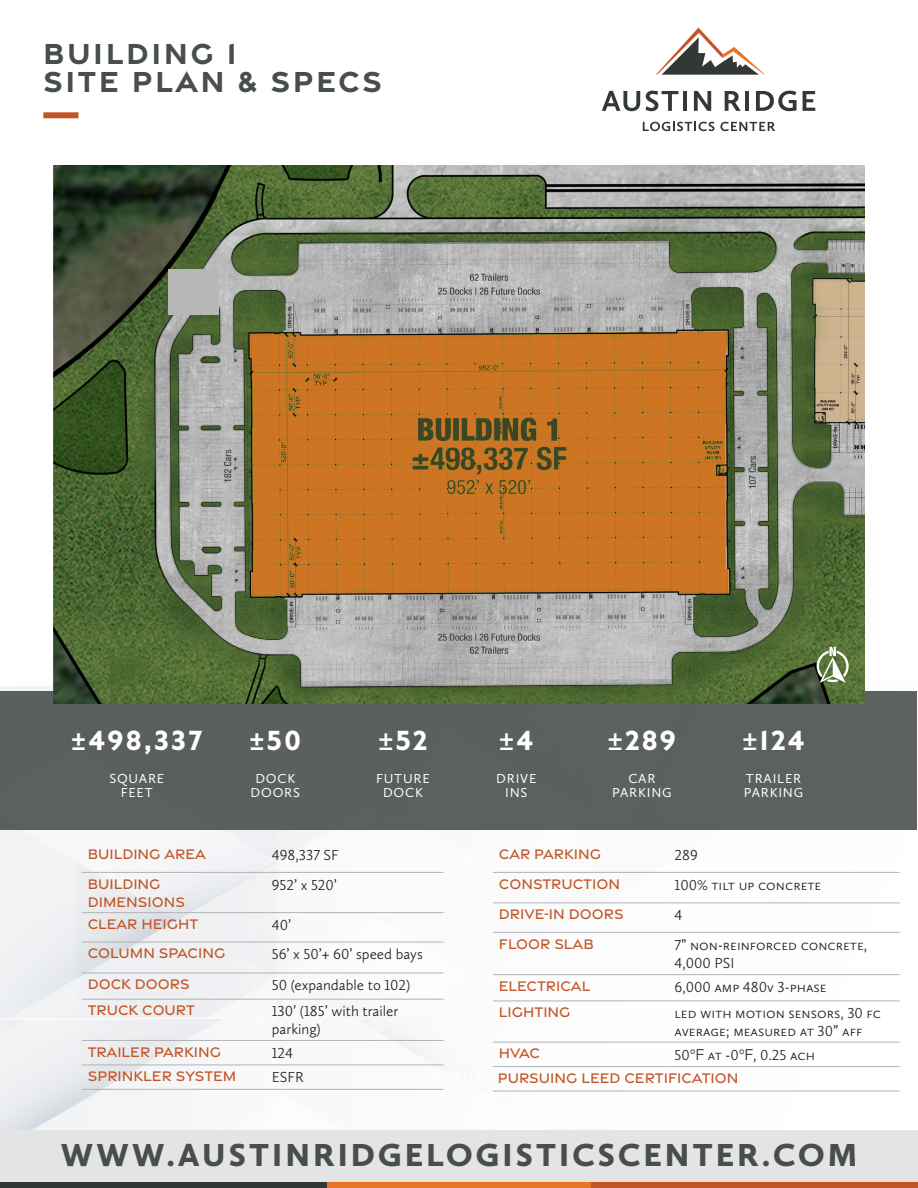
<style>
.page{position:relative;width:918px;height:1188px;background:#fff}
.page>*{position:absolute;margin:0;border:0;box-sizing:border-box;transform-origin:0 0}
.t1{font:900 33px "Calluna Sans";letter-spacing:.095em;color:#474e4c}
.t2{font:700 31.35px/27.9px "Gravesend Sans";letter-spacing:.08em;color:#474e4c}
.t3{font:700 30px "Gravesend Sans";letter-spacing:.06em;color:#fff}
.t4{font:700 30px "Calluna Sans";color:#fff}
.t5{font:300 15px/18px "Calluna Sans";color:#231f20}
.t6{font:500 15px/18px "Gravesend Sans";color:#c25526}
.t7{font:13.5px/13.5px "Calluna Sans";letter-spacing:.06em;color:#fff;text-align:center}
.s1{font-family:"Calluna Sans";font-weight:900}
.s2{font-family:"Calluna Sans"}
.s3{font-family:"Gravesend Sans"}
.s4{font-family:"Helvetica"}
.s5{font-family:"Calluna Sans";font-weight:400;color:#fff}
</style>
<div class="page">
<img style="left:885px;top:829px;width:32px;height:147px">
<img style="left:575px;top:679px;width:310px;height:297px">
<img style="left:266px;top:829px;width:309px;height:153px">
<img style="left:0;top:681px;width:266px;height:450px">
<img style="left:886px;top:1000px;width:32px;height:131px">
<img style="left:264px;top:990px;width:312px;height:141px">
<div style="left:0;top:691px;width:917px;height:138px;background:#5b605e"></div>
<div style="left:43px;top:112px;width:35px;height:6px;background:#c25526"></div>
<svg style="left:602px;top:91px;width:76px;height:20px"></svg>
<hr style="left:683px;top:91px;width:4px;height:20px;background:#323835">
<svg style="left:694px;top:91px;width:17px;height:20px"></svg>
<svg style="left:725px;top:91px;width:16px;height:20px"></svg>
<hr style="left:745px;top:91px;width:4px;height:20px;background:#323835">
<svg style="left:756px;top:91px;width:41px;height:20px"></svg>
<svg style="left:803px;top:91px;width:12px;height:20px"></svg>
<svg style="left:643px;top:122px;width:132px;height:9px"></svg>
<svg style="left:656px;top:28px;width:109px;height:47px"></svg>
<div style="left:0;top:1170px;width:327px;height:18px;background:#323835"></div>
<div style="left:327px;top:1170px;width:264px;height:18px;background:#e87524"></div>
<div style="left:591px;top:1170px;width:327px;height:18px;background:#c25526"></div>
<img style="left:54px;top:166px;width:810px;height:538px">
<svg style="left:817px;top:647px;width:32px;height:36px"></svg>
<svg style="left:250px;top:331px;width:479px;height:266px;background:#c17226"></svg>
<hr style="left:493px;top:872px;width:176px;height:1px;background:#b2b3b7">
<hr style="left:669px;top:872px;width:231px;height:1px;background:#b2b3b7">
<hr style="left:493px;top:903px;width:176px;height:1px;background:#b2b3b7">
<hr style="left:669px;top:903px;width:231px;height:1px;background:#b2b3b7">
<hr style="left:493px;top:932px;width:176px;height:1px;background:#b2b3b7">
<hr style="left:669px;top:932px;width:231px;height:1px;background:#b2b3b7">
<hr style="left:493px;top:974px;width:176px;height:1px;background:#b2b3b7">
<hr style="left:669px;top:974px;width:231px;height:1px;background:#b2b3b7">
<hr style="left:493px;top:1001px;width:176px;height:1px;background:#b2b3b7">
<hr style="left:669px;top:1001px;width:231px;height:1px;background:#b2b3b7">
<hr style="left:493px;top:1066px;width:176px;height:1px;background:#b2b3b7">
<hr style="left:493px;top:1042px;width:176px;height:1px;background:#b2b3b7">
<hr style="left:669px;top:1042px;width:231px;height:1px;background:#b2b3b7">
<hr style="left:493px;top:1091px;width:176px;height:1px;background:#b2b3b7">
<hr style="left:669px;top:1066px;width:231px;height:1px;background:#b2b3b7">
<hr style="left:669px;top:1091px;width:231px;height:1px;background:#b2b3b7">
<hr style="left:82px;top:1089px;width:184px;height:1px;background:#b2b3b7">
<hr style="left:266px;top:1089px;width:177px;height:1px;background:#b2b3b7">
<hr style="left:82px;top:872px;width:184px;height:1px;background:#b2b3b7">
<hr style="left:266px;top:872px;width:177px;height:1px;background:#b2b3b7">
<hr style="left:82px;top:912px;width:184px;height:1px;background:#b2b3b7">
<hr style="left:266px;top:912px;width:177px;height:1px;background:#b2b3b7">
<hr style="left:82px;top:942px;width:184px;height:1px;background:#b2b3b7">
<hr style="left:266px;top:942px;width:177px;height:1px;background:#b2b3b7">
<hr style="left:82px;top:973px;width:184px;height:1px;background:#b2b3b7">
<hr style="left:266px;top:973px;width:177px;height:1px;background:#b2b3b7">
<hr style="left:82px;top:999px;width:184px;height:1px;background:#b2b3b7">
<hr style="left:266px;top:999px;width:177px;height:1px;background:#b2b3b7">
<hr style="left:82px;top:1040px;width:184px;height:1px;background:#b2b3b7">
<hr style="left:266px;top:1040px;width:177px;height:1px;background:#b2b3b7">
<hr style="left:82px;top:1065px;width:184px;height:1px;background:#b2b3b7">
<hr style="left:266px;top:1065px;width:177px;height:1px;background:#b2b3b7">
<div style="left:168px;top:269px;width:51px;height:45px;background:#b7b7b7"></div>
<div style="left:0;top:1131px;width:918px;height:51px;background:#e3e4e3"></div>
<p class="t2" style="left:43px;top:37px;width:340px">BUILDING 1<br>SITE PLAN &amp; SPECS</p>
<p class="t3" style="left:71px;top:720px;width:133px"><span class="s1">±</span>498,337</p>
<p class="t3" style="left:249px;top:720px;width:54px"><span class="s1">±</span>50</p>
<p class="t3" style="left:378px;top:720px;width:51px"><span class="s2">±</span>52</p>
<p class="t4" style="left:499px;top:721px;width:36px">±<span class="s3">4</span></p>
<p class="t3" style="left:607px;top:720px;width:70px"><span class="s2">±</span>289</p>
<p class="t3" style="left:742px;top:720px;width:64px"><span class="s2">±</span>124</p>
<p class="t7" style="left:109px;top:772px;width:56px">SQUARE</p>
<p class="t7" style="left:121px;top:785px;width:33px">FEET</p>
<p class="t7" style="left:251px;top:772px;width:51px">DOCK<br>DOORS</p>
<p class="t7" style="left:376px;top:772px;width:55px">FUTURE<br>DOCK</p>
<p class="t7" style="left:496px;top:772px;width:42px">DRIVE</p>
<p class="t7" style="left:505px;top:785px;width:24px">INS</p>
<p class="t7" style="left:628px;top:772px;width:29px">CAR</p>
<p class="t7" style="left:612px;top:785px;width:61px">PARKING</p>
<p class="t7" style="left:746px;top:772px;width:57px">TRAILER</p>
<p class="t7" style="left:744px;top:785px;width:61px">PARKING</p>
<p class="t6" style="left:88px;top:845px;width:120px">BUILDING AREA</p>
<p class="t5" style="left:272px;top:846px;width:69px">498,337 SF</p>
<p class="t6" style="left:88px;top:874px;width:99px">BUILDING<br>DIMENSIONS</p>
<p class="t5" style="left:272px;top:875px;width:67px">952’ x 520’</p>
<p class="t6" style="left:88px;top:914px;width:112px">CLEAR HEIGHT</p>
<p class="t5" style="left:272px;top:916px;width:21px">40’</p>
<p class="t6" style="left:88px;top:944px;width:139px">COLUMN SPACING</p>
<p class="t5" style="left:272px;top:945px;width:153px">56’ x 50’+ 60’ speed bays</p>
<p class="t6" style="left:88px;top:975px;width:103px">DOCK DOORS</p>
<p class="t5" style="left:272px;top:976px;width:140px">50 (expandable to 102)</p>
<p class="t6" style="left:88px;top:1001px;width:109px">TRUCK COURT</p>
<p class="t5" style="left:272px;top:1002px;width:128px">130’ (185’ with trailer parking)</p>
<p class="t6" style="left:88px;top:1042px;width:135px">TRAILER PARKING</p>
<p class="t5" style="left:272px;top:1044px;width:23px">124</p>
<p class="t6" style="left:88px;top:1067px;width:150px">SPRINKLER SYSTEM</p>
<p class="t5" style="left:272px;top:1068px;width:33px">ESFR</p>
<p class="t6" style="left:499px;top:845px;width:104px">CAR PARKING</p>
<p class="t5" style="left:675px;top:846px;width:25px">289</p>
<p class="t6" style="left:499px;top:874px;width:123px">CONSTRUCTION</p>
<p class="t5" style="left:675px;top:875px;width:148px">100% Tilt Up Concrete</p>
<p class="t6" style="left:499px;top:904px;width:126px">DRIVE-IN DOORS</p>
<p class="t5" style="left:675px;top:906px;width:9px">4</p>
<p class="t6" style="left:499px;top:934px;width:96px">FLOOR SLAB</p>
<p class="t5" style="left:675px;top:935px;width:194px">7” non-reinforced concrete,<br>4,000 PSI</p>
<p class="t6" style="left:499px;top:976px;width:93px">ELECTRICAL</p>
<p class="t5" style="left:675px;top:978px;width:154px">6,000 amp 480v 3-phase</p>
<p class="t6" style="left:499px;top:1003px;width:73px">LIGHTING</p>
<p class="t5" style="left:675px;top:1004px;width:8px">LED</p>
<p class="t5" style="left:675px;top:1004px;width:208px;text-indent:26px">with motion sensors, 30 FC average; measu red at 30” AFF</p>
<p class="t6" style="left:499px;top:1044px;width:42px">HVAC</p>
<p class="t5" style="left:675px;top:1046px;width:139px">50<span class="s4">℉</span> at -0<span class="s4">℉</span>, 0.25 ACH</p>
<p class="t6" style="left:433px;top:1069px;width:307px"><span class="s5">FUTURE</span> PURSUING LEED CERTIFICATION</p>
<p class="t1" style="left:61px;top:1134px;width:798px">WWW.AUSTINRIDGELOGISTICSCENTER.COM</p>
</div>
